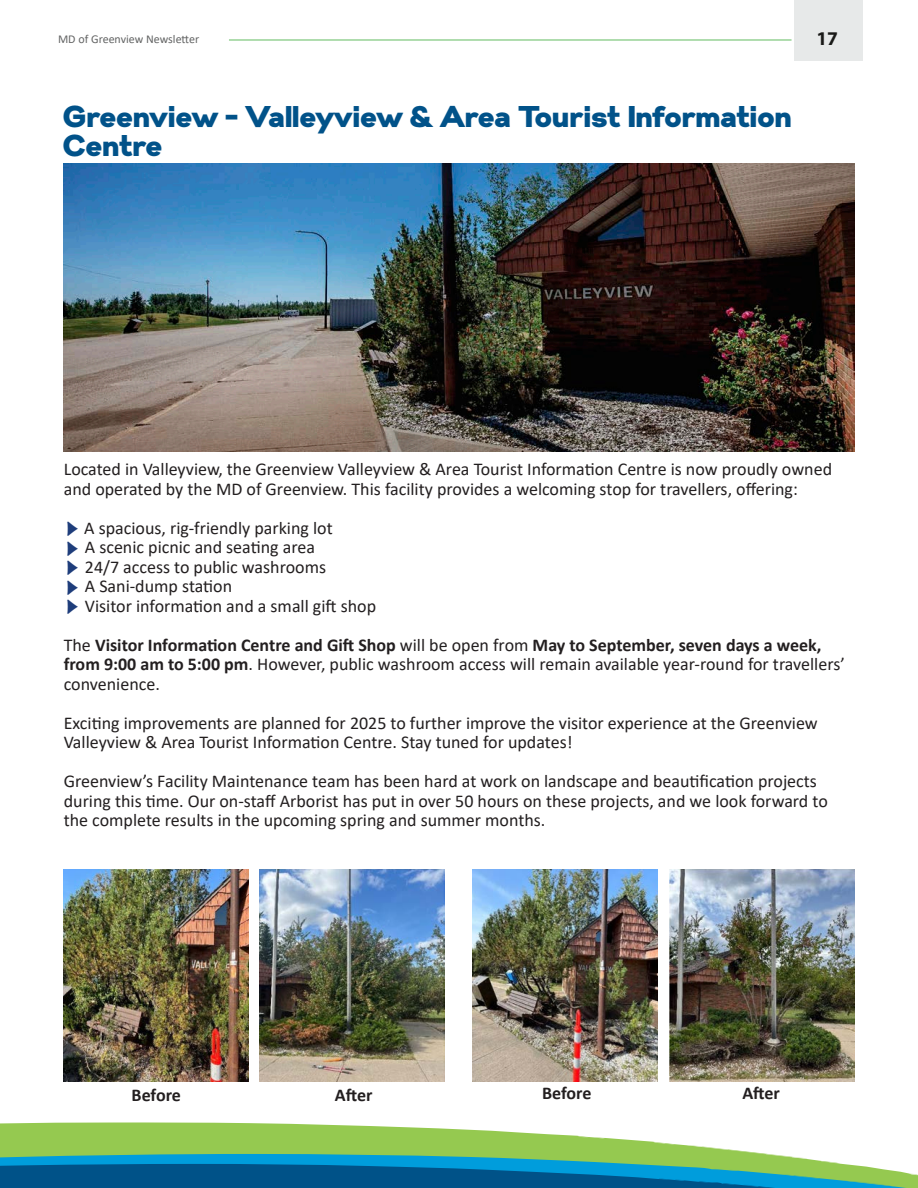
<style>
.page{position:relative;width:918px;height:1188px;background:#fff}
.page>*{position:absolute;margin:0;border:0;box-sizing:border-box;transform-origin:0 0}
.Header_01{font:900 30px/28.5px "Gabriel Sans";letter-spacing:-.01em;color:#015289}
.t1{font:700 19.5px "Myriad Pro";color:#1a1a18}
.Header_01-2{font:18px/19.5px "Calibri";color:#231f20}
.Header_01-3{font:700 18px "Calibri";color:#231f20}
.t2{font:12px "Calibri";color:#636464}
.s1{font-family:"Calluna";font-size:27px;color:#1e3d7b}
.s2{font-weight:700}
</style>
<div class="page">
<div style="left:794px;top:0;width:68px;height:60px;background:#e7e9e9"></div>
<hr style="left:229px;top:39px;width:563px;height:2px;background:#6bc069">
<svg style="left:0;top:1122px;width:918px;height:66px"></svg>
<svg style="left:687px;top:1144px;width:121px;height:15px"></svg>
<svg style="left:577px;top:1136px;width:12px;height:2px"></svg>
<svg style="left:653px;top:1142px;width:22px;height:3px"></svg>
<svg style="left:595px;top:1136px;width:10px;height:3px"></svg>
<svg style="left:820px;top:1161px;width:20px;height:3px"></svg>
<svg style="left:909px;top:1173px;width:9px;height:3px"></svg>
<svg style="left:778px;top:1187px;width:26px;height:1px"></svg>
<svg style="left:722px;top:1182px;width:13px;height:4px"></svg>
<svg style="left:658px;top:1178px;width:11px;height:3px"></svg>
<svg style="left:675px;top:1179px;width:10px;height:3px"></svg>
<svg style="left:698px;top:1181px;width:11px;height:3px"></svg>
<svg style="left:742px;top:1184px;width:26px;height:4px"></svg>
<svg style="left:840px;top:1179px;width:57px;height:8px"></svg>
<svg style="left:712px;top:1168px;width:10px;height:3px"></svg>
<svg style="left:728px;top:1169px;width:10px;height:3px"></svg>
<svg style="left:784px;top:1174px;width:36px;height:6px"></svg>
<img style="left:64px;top:870px;width:185px;height:211px">
<img style="left:260px;top:870px;width:185px;height:211px">
<img style="left:473px;top:870px;width:185px;height:211px">
<img style="left:669px;top:870px;width:185px;height:211px">
<img style="left:64px;top:163px;width:790px;height:289px">
<p class="t2" style="left:58px;top:31px;width:143px">MD of Greenview Newsletter</p>
<p class="t1" style="left:816px;top:26px;width:23px">17</p>
<p class="Header_01" style="left:64px;top:103px;width:731px">Greenview - Valleyview &amp; Area Tourist Information<br>Centre</p>
<p class="Header_01-2" style="left:64px;top:459px;width:770px">Located in Valleyview, the Greenview Valleyview &amp; Area Tourist Information Centre is now proudly owned and operated by the MD of Greenview. This facility provides a welcoming stop for travellers, offering:</p>
<p class="Header_01-2" style="left:64px;top:518px;width:270px"><span class="s1">►</span> A spacious, rig-friendly parking lot</p>
<p class="Header_01-2" style="left:64px;top:537px;width:253px"><span class="s1">►</span> A scenic picnic and seating area</p>
<p class="Header_01-2" style="left:64px;top:557px;width:264px"><span class="s1">►</span> 24/7 access to public washrooms</p>
<p class="Header_01-2" style="left:64px;top:576px;width:170px"><span class="s1">►</span> A Sani-dump station</p>
<p class="Header_01-2" style="left:64px;top:596px;width:314px"><span class="s1">►</span> Visitor information and a small gift shop</p>
<p class="Header_01-2" style="left:64px;top:635px;width:783px">The <span class="s2">Visitor Information Centre and Gift Shop</span> will be open from <span class="s2">May to September, seven days a week, from 9:00 am to 5:00 pm</span>. However, public washroom access will remain available year-round for travellers’ convenience.</p>
<p class="Header_01-2" style="left:64px;top:713px;width:756px">Exciting improvements are planned for 2025 to further improve the visitor experience at the Greenview<br>Valleyview &amp; Area Tourist Information Centre. Stay tuned for updates!</p>
<p class="Header_01-2" style="left:64px;top:771px;width:766px">Greenview’s Facility Maintenance team has been hard at work on landscape and beautification projects during this time. Our on-staff Arborist has put in over 50 hours on these projects, and we look forward to the complete results in the upcoming spring and summer months.</p>
<p class="Header_01-3" style="left:132px;top:1082px;width:51px">Before</p>
<p class="Header_01-3" style="left:335px;top:1082px;width:39px">After</p>
<p class="Header_01-3" style="left:542px;top:1081px;width:51px">Before</p>
<p class="Header_01-3" style="left:742px;top:1081px;width:39px">After</p>
</div>
